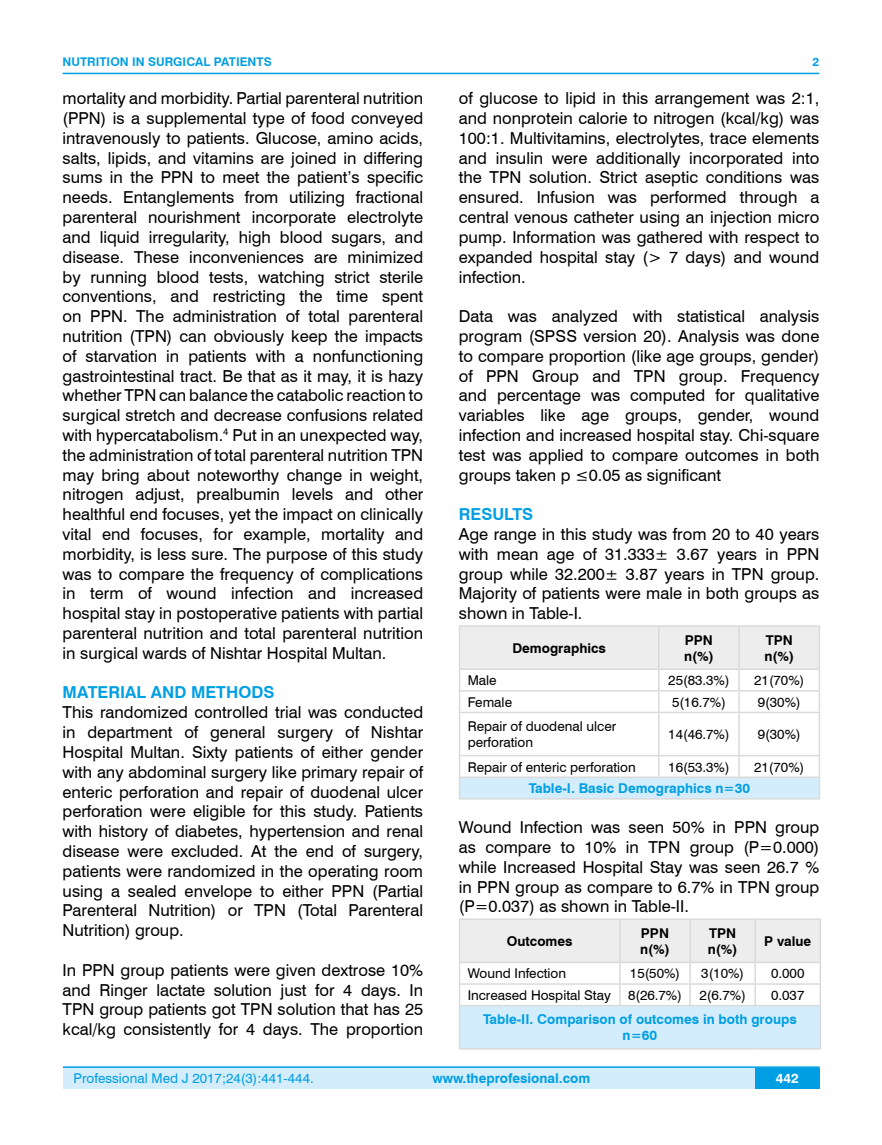
<style>
.page{position:relative;width:882px;height:1145px;background:#fff}
.page>*{position:absolute;margin:0;border:0;box-sizing:border-box;transform-origin:0 0}
.t1{font:16.5px/19.8px "Swiss 721 BT";color:#000;text-align:justify}
.t2{font:700 16.5px "Swiss 721 BT";color:#009fe3}
.t3{font:13.5px/16.2px "Swiss 721 BT";color:#000}
.t4{font:700 13.5px/16.2px "Swiss 721 BT";color:#009fe3;text-align:center}
.t5{font:700 13.5px/16.2px "Swiss 721 BT";color:#000}
.t6{font:13.5px "Swiss 721 BT";color:#009fe3}
.t7{font:700 13.5px "Swiss 721 BT";color:#fff}
.t8{font:700 12px "Swiss 721 BT";color:#009fe3}
</style>
<div class="page">
<div style="left:63px;top:1067px;width:756px;height:21px;background:#d4edfc"></div>
<hr style="left:63px;top:1066px;width:756px;height:2px;background:#009fe3">
<div style="left:754px;top:1068px;width:65px;height:20px;background:#009fe3"></div>
<hr style="left:63px;top:73px;width:756px;height:1px;background:#009fe3">
<div style="left:459px;top:777px;width:360px;height:22px;background:#d4edfc"></div>
<hr style="left:458px;top:625px;width:200px;height:2px;background:#dadada">
<hr style="left:458px;top:627px;width:2px;height:41px;background:#dadada">
<hr style="left:658px;top:625px;width:80px;height:2px;background:#dadada">
<hr style="left:738px;top:625px;width:81px;height:2px;background:#dadada">
<hr style="left:458px;top:668px;width:200px;height:2px;background:#dadada">
<hr style="left:458px;top:670px;width:2px;height:20px;background:#dadada">
<hr style="left:458px;top:690px;width:200px;height:1px;background:#dadada">
<hr style="left:458px;top:691px;width:2px;height:20px;background:#dadada">
<svg style="left:460px;top:627px;width:359px;height:84px"></svg>
<hr style="left:458px;top:711px;width:200px;height:2px;background:#dadada">
<hr style="left:458px;top:713px;width:2px;height:42px;background:#dadada">
<hr style="left:658px;top:711px;width:80px;height:2px;background:#dadada">
<hr style="left:657px;top:713px;width:2px;height:42px;background:#dadada">
<hr style="left:738px;top:711px;width:81px;height:2px;background:#dadada">
<hr style="left:738px;top:713px;width:1px;height:42px;background:#dadada">
<hr style="left:818px;top:713px;width:1px;height:42px;background:#dadada">
<hr style="left:458px;top:755px;width:200px;height:1px;background:#dadada">
<hr style="left:458px;top:756px;width:2px;height:20px;background:#dadada">
<hr style="left:658px;top:755px;width:80px;height:1px;background:#dadada">
<hr style="left:657px;top:756px;width:2px;height:20px;background:#dadada">
<hr style="left:738px;top:755px;width:81px;height:1px;background:#dadada">
<svg style="left:738px;top:756px;width:1px;height:20px"></svg>
<hr style="left:458px;top:776px;width:200px;height:2px;background:#dadada">
<hr style="left:458px;top:778px;width:2px;height:20px;background:#dadada">
<hr style="left:658px;top:776px;width:80px;height:2px;background:#dadada">
<hr style="left:738px;top:776px;width:81px;height:2px;background:#dadada">
<svg style="left:818px;top:756px;width:1px;height:42px"></svg>
<hr style="left:458px;top:798px;width:200px;height:1px;background:#dadada">
<hr style="left:658px;top:798px;width:80px;height:1px;background:#dadada">
<hr style="left:738px;top:798px;width:81px;height:1px;background:#dadada">
<div style="left:459px;top:1005px;width:360px;height:43px;background:#d4edfc"></div>
<hr style="left:458px;top:918px;width:161px;height:2px;background:#dadada">
<hr style="left:458px;top:920px;width:2px;height:41px;background:#dadada">
<hr style="left:619px;top:918px;width:70px;height:2px;background:#dadada">
<hr style="left:689px;top:918px;width:65px;height:2px;background:#dadada">
<hr style="left:754px;top:918px;width:66px;height:2px;background:#dadada">
<hr style="left:458px;top:961px;width:161px;height:2px;background:#dadada">
<hr style="left:458px;top:963px;width:2px;height:20px;background:#dadada">
<hr style="left:458px;top:983px;width:161px;height:1px;background:#dadada">
<hr style="left:458px;top:984px;width:2px;height:21px;background:#dadada">
<svg style="left:460px;top:920px;width:360px;height:85px"></svg>
<hr style="left:458px;top:1005px;width:161px;height:1px;background:#dadada">
<hr style="left:458px;top:1006px;width:2px;height:42px;background:#dadada">
<hr style="left:619px;top:1005px;width:70px;height:1px;background:#dadada">
<hr style="left:689px;top:1005px;width:65px;height:1px;background:#dadada">
<hr style="left:754px;top:1005px;width:66px;height:1px;background:#dadada">
<hr style="left:819px;top:1006px;width:1px;height:42px;background:#dadada">
<hr style="left:458px;top:1048px;width:161px;height:1px;background:#dadada">
<hr style="left:619px;top:1048px;width:70px;height:1px;background:#dadada">
<hr style="left:689px;top:1048px;width:65px;height:1px;background:#dadada">
<hr style="left:754px;top:1048px;width:66px;height:1px;background:#dadada">
<p class="t8" style="left:63px;top:53px;width:210px">NUTRITION IN SURGICAL PATIENTS</p>
<p class="t1" style="left:63px;top:88px;width:362px">mortality and morbidity. Partial parenteral nutrition (PPN) is a supplemental type of food conveyed intravenously to patients. Glucose, amino acids, salts, lipids, and vitamins are joined in differing sums in the PPN to meet the patient’s specific needs. Entanglements from utilizing fractional parenteral nourishment incorporate electrolyte and liquid irregularity, high blood sugars, and disease. These inconveniences are minimized by running blood tests, watching strict sterile conventions, and restricting the time spent on PPN. The administration of total parenteral nutrition (TPN) can obviously keep the impacts of starvation in patients with a nonfunctioning gastrointestinal tract. Be that as it may, it is hazy whether TPN can balance the catabolic reaction to surgical stretch and decrease confusions related with hypercatabolism.<sup>4</sup> Put in an unexpected way, the administration of total parenteral nutrition TPN may bring about noteworthy change in weight, nitrogen adjust, prealbumin levels and other healthful end focuses, yet the impact on clinically vital end focuses, for example, mortality and morbidity, is less sure. The purpose of this study was to compare the frequency of complications in term of wound infection and increased hospital stay in postoperative patients with partial parenteral nutrition and total parenteral nutrition in surgical wards of Nishtar Hospital Multan.</p>
<p class="t2" style="left:63px;top:681px;width:213px">MATERIAL AND METHODS</p>
<p class="t1" style="left:63px;top:702px;width:362px">This randomized controlled trial was conducted in department of general surgery of Nishtar Hospital Multan. Sixty patients of either gender with any abdominal surgery like primary repair of enteric perforation and repair of duodenal ulcer perforation were eligible for this study. Patients with history of diabetes, hypertension and renal disease were excluded. At the end of surgery, patients were randomized in the operating room using a sealed envelope to either PPN (Partial Parenteral Nutrition) or TPN (Total Parenteral Nutrition) group.</p>
<p class="t1" style="left:63px;top:959px;width:362px">In PPN group patients were given dextrose 10% and Ringer lactate solution just for 4 days. In TPN group patients got TPN solution that has 25 kcal/kg consistently for 4 days. The proportion</p>
<p class="t8" style="left:812px;top:53px;width:8px">2</p>
<p class="t1" style="left:458px;top:88px;width:362px">of glucose to lipid in this arrangement was 2:1, and nonprotein calorie to nitrogen (kcal/kg) was 100:1. Multivitamins, electrolytes, trace elements and insulin were additionally incorporated into the TPN solution. Strict aseptic conditions was ensured. Infusion was performed through a central venous catheter using an injection micro pump. Information was gathered with respect to expanded hospital stay (&gt; 7 days) and wound infection.</p>
<p class="t1" style="left:458px;top:306px;width:362px">Data was analyzed with statistical analysis program (SPSS version 20). Analysis was done to compare proportion (like age groups, gender) of PPN Group and TPN group. Frequency and percentage was computed for qualitative variables like age groups, gender, wound infection and increased hospital stay. Chi-square test was applied to compare outcomes in both groups taken p ≤0.05 as significant</p>
<p class="t2" style="left:458px;top:503px;width:76px">RESULTS</p>
<p class="t1" style="left:458px;top:523px;width:362px">Age range in this study was from 20 to 40 years with mean age of 31.333± 3.67 years in PPN group while 32.200± 3.87 years in TPN group.<br>Majority of patients were male in both groups as shown in Table-I.</p>
<p class="t5" style="left:512px;top:639px;width:95px">Demographics</p>
<p class="t5" style="left:683px;top:631px;width:31px">PPN n(%)</p>
<p class="t5" style="left:764px;top:631px;width:31px">TPN n(%)</p>
<p class="t3" style="left:467px;top:671px;width:30px">Male</p>
<p class="t3" style="left:668px;top:671px;width:63px">25(83.3%)</p>
<p class="t3" style="left:753px;top:671px;width:52px">21(70%)</p>
<p class="t3" style="left:467px;top:693px;width:46px">Female</p>
<p class="t3" style="left:671px;top:693px;width:55px">5(16.7%)</p>
<p class="t3" style="left:757px;top:693px;width:44px">9(30%)</p>
<p class="t3" style="left:467px;top:717px;width:150px">Repair of duodenal ulcer perforation</p>
<p class="t3" style="left:668px;top:725px;width:63px">14(46.7%)</p>
<p class="t3" style="left:757px;top:725px;width:44px">9(30%)</p>
<p class="t3" style="left:467px;top:758px;width:169px">Repair of enteric perforation</p>
<p class="t3" style="left:668px;top:758px;width:63px">16(53.3%)</p>
<p class="t3" style="left:753px;top:758px;width:52px">21(70%)</p>
<p class="t4" style="left:528px;top:780px;width:223px">Table-I. Basic Demographics n=30</p>
<p class="t1" style="left:458px;top:817px;width:362px">Wound Infection was seen 50% in PPN group as compare to 10% in TPN group (P=0.000) while Increased Hospital Stay was seen 26.7 % in PPN group as compare to 6.7% in TPN group (P=0.037) as shown in Table-II.</p>
<p class="t5" style="left:506px;top:932px;width:67px">Outcomes</p>
<p class="t5" style="left:639px;top:924px;width:31px">PPN n(%)</p>
<p class="t5" style="left:707px;top:924px;width:31px">TPN n(%)</p>
<p class="t5" style="left:763px;top:932px;width:49px">P value</p>
<p class="t3" style="left:467px;top:965px;width:100px">Wound Infection</p>
<p class="t3" style="left:629px;top:965px;width:52px">15(50%)</p>
<p class="t3" style="left:701px;top:965px;width:44px">3(10%)</p>
<p class="t3" style="left:770px;top:965px;width:35px">0.000</p>
<p class="t3" style="left:467px;top:986px;width:145px">Increased Hospital Stay</p>
<p class="t3" style="left:627px;top:986px;width:55px">8(26.7%)</p>
<p class="t3" style="left:699px;top:986px;width:48px">2(6.7%)</p>
<p class="t3" style="left:770px;top:986px;width:35px">0.037</p>
<p class="t4" style="left:483px;top:1011px;width:315px">Table-II. Comparison of outcomes in both groups n=60</p>
<p class="t6" style="left:74px;top:1069px;width:241px">Professional Med J 2017;24(3):441-444.</p>
<p class="t4" style="left:432px;top:1069px;width:159px">www.theprofesional.com</p>
<p class="t7" style="left:775px;top:1069px;width:24px">442</p>
</div>
